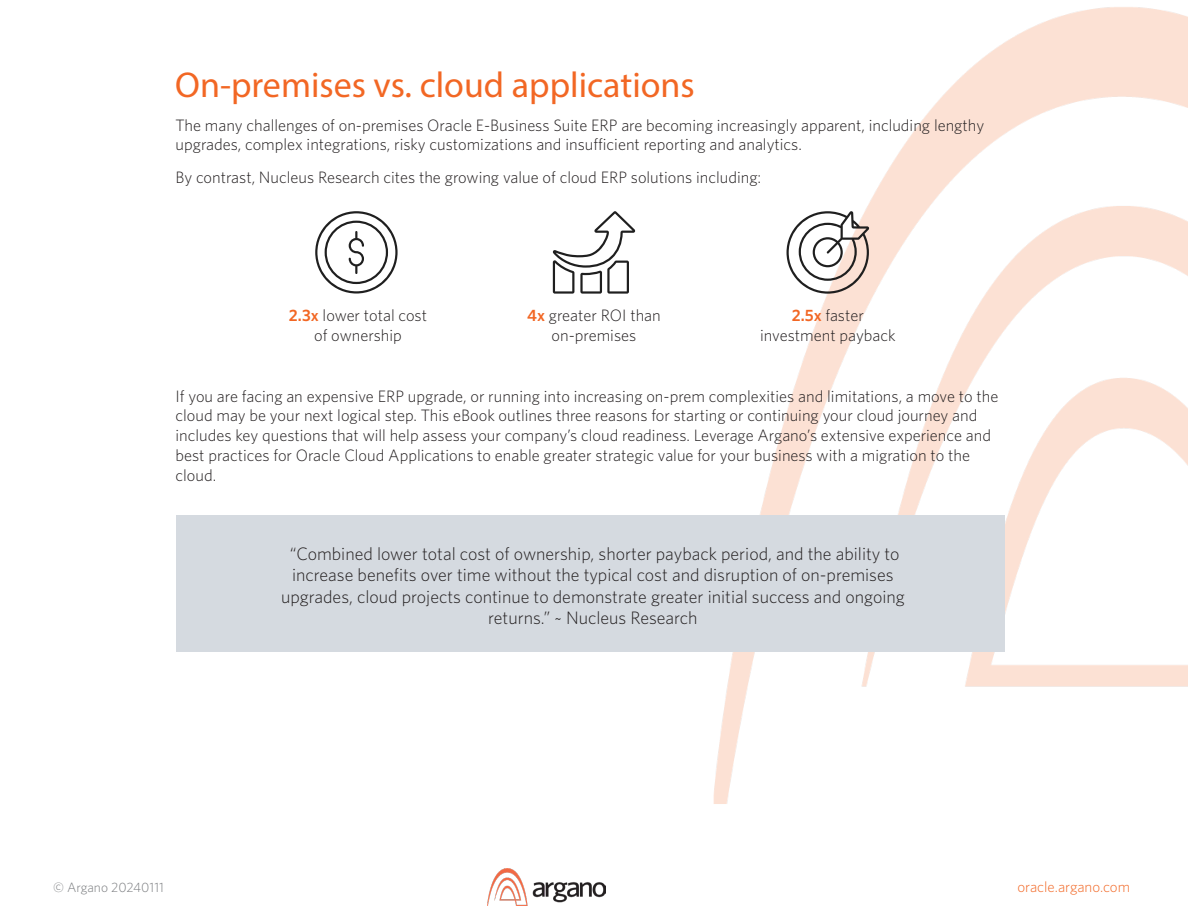
<style>
.page{position:relative;width:1188px;height:918px;background:#fff}
.page>*{position:absolute;margin:0;border:0;box-sizing:border-box;transform-origin:0 0}
.Heading_Bold_24_28pt{font:36px "Myriad Pro";color:#f26724}
.Body_Copy_Regular_9_13pt__6_5pt{font:300 18px/21.6px "Whitney";color:#231f20;text-align:center}
.Body_Copy_Regular_9_13pt__6_5pt-2{font:300 16.5px/19.8px "Whitney";color:#231f20;text-align:center}
.Email_link_orange{font:300 15px "Whitney";color:#f26724}
.Body_Copy_Regular_9_13pt__6_5pt-3{font:300 13.5px "Whitney";color:#7a7c7f}
.s1{font-weight:600;color:#f26724}
</style>
<div class="page">
<img style="left:713px;top:7px;width:475px;height:797px">
<svg style="left:315px;top:211px;width:83px;height:83px"></svg>
<svg style="left:553px;top:211px;width:82px;height:83px"></svg>
<svg style="left:787px;top:211px;width:82px;height:83px"></svg>
<div style="left:176px;top:515px;width:829px;height:137px;background:#d5dae0"></div>
<img style="left:487px;top:869px;width:119px;height:36px">
<p class="Heading_Bold_24_28pt" style="left:175px;top:62px;width:521px">On-premises vs. cloud applications</p>
<p class="Body_Copy_Regular_9_13pt__6_5pt-2" style="left:176px;top:114px;width:810px;text-align:left">The many challenges of on-premises Oracle E-Business Suite ERP are becoming increasingly apparent, including lengthy upgrades, complex integrations, risky customizations and insufficient reporting and analytics.</p>
<p class="Body_Copy_Regular_9_13pt__6_5pt-2" style="left:176px;top:167px;width:587px">By contrast, Nucleus Research cites the growing value of cloud ERP solutions including:</p>
<p class="Body_Copy_Regular_9_13pt__6_5pt-2" style="left:289px;top:305px;width:140px"><span class="s1">2.3x</span> lower total cost of ownership</p>
<p class="Body_Copy_Regular_9_13pt__6_5pt-2" style="left:527px;top:305px;width:135px"><span class="s1">4x</span> greater ROI than on-premises</p>
<p class="Body_Copy_Regular_9_13pt__6_5pt-2" style="left:760px;top:305px;width:137px"><span class="s1">2.5x</span> faster investment payback</p>
<p class="Body_Copy_Regular_9_13pt__6_5pt-2" style="left:176px;top:385px;width:824px;text-align:left">If you are facing an expensive ERP upgrade, or running into increasing on-prem complexities and limitations, a move to the cloud may be your next logical step. This eBook outlines three reasons for starting or continuing your cloud journey and includes key questions that will help assess your company’s cloud readiness. Leverage Argano’s extensive experience and best practices for Oracle Cloud Applications to enable greater strategic value for your business with a migration to the cloud.</p>
<p class="Body_Copy_Regular_9_13pt__6_5pt" style="left:281px;top:542px;width:625px">“Combined lower total cost of ownership, shorter payback period, and the ability to increase benefits over time without the typical cost and disruption of on-premises upgrades, cloud projects continue to demonstrate greater initial success and ongoing returns.” ~ Nucleus Research</p>
<p class="Body_Copy_Regular_9_13pt__6_5pt-3" style="left:53px;top:878px;width:112px">© Argano 20240111</p>
<p class="Email_link_orange" style="left:1018px;top:877px;width:114px">oracle.argano.com</p>
</div>
